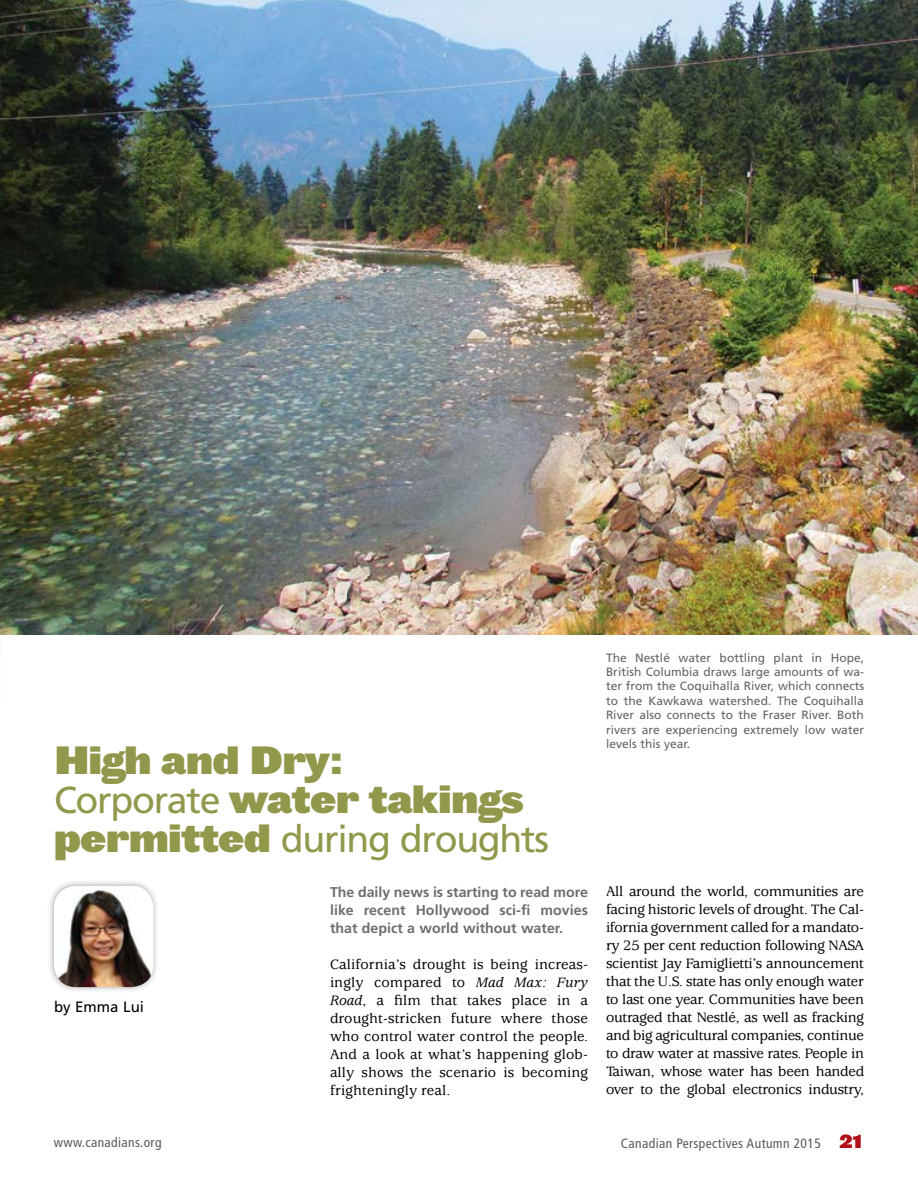
<style>
.page{position:relative;width:918px;height:1188px;background:#fff}
.page>*{position:absolute;margin:0;border:0;box-sizing:border-box;transform-origin:0 0}
.t1{font:37.5px/39px "Leviathan HTF Black";color:#92984b}
.t2{font:37.5px "Frutiger";letter-spacing:-.035em;color:#92984b}
.t3{font:500 15px/18px "Usherwood";letter-spacing:-.01em;color:#000;text-align:justify}
.t4{font:15px "Frutiger";color:#000}
.t5{font:700 14.1px/18px "Frutiger";color:#6d6e71;text-align:justify}
.t6{font:condensed 13.5px "Frutiger";letter-spacing:.03em;color:#58595b}
.t7{font:12px/14.4px "Frutiger";color:#636466;text-align:justify}
.s1{font-family:"Frutiger"}
.s2{font-family:"Leviathan HTF Black"}
.s3{font-style:italic}
.s4{font-family:"Leviathan HTF Black";font-stretch:normal;font-size:18px;color:#b11116}
</style>
<div class="page">
<svg style="left:0;top:0;width:1px;height:635px"></svg>
<img style="left:1px;top:0;width:917px;height:635px">
<div style="left:48px;top:880px;width:112px;height:114px;background:#000;opacity:.35"></div>
<img style="left:54px;top:886px;width:99px;height:101px">
<h1 class="t1" style="left:54px;top:741px;width:471px">High and Dry:<br><span class="s1">Corporate</span> water takings</h1>
<h1 class="t2" style="left:54px;top:817px;width:496px"><span class="s2">permitted</span> during droughts</h1>
<p class="t4" style="left:54px;top:998px;width:92px">by Emma Lui</p>
<p class="t5" style="left:330px;top:883px;width:260px">The daily news is starting to read more like recent Hollywood sci-fi movies that depict a world without water.</p>
<p class="t3" style="left:330px;top:955px;width:260px">California’s drought is being increas&shy;ingly compared to <span class="s3">Mad Max: Fury Road</span>, a film that takes place in a drought-stricken future where those who control water control the people.<br>And a look at what’s happening glob&shy;ally shows the scenario is becoming frighteningly real.</p>
<p class="t7" style="left:606px;top:650px;width:260px">The Nestlé water bottling plant in Hope, British Columbia draws large amounts of wa&shy;ter from the Coquihalla River, which connects to the Kawkawa watershed. The Coquihalla River also connects to the Fraser River. Both rivers are experiencing extremely low water levels this year.</p>
<p class="t3" style="left:606px;top:883px;width:260px">All around the world, communities are facing historic levels of drought. The Cal&shy;ifornia government called for a mandato&shy;ry 25 per cent reduction following NASA scientist Jay Famiglietti’s announcement that the U.S. state has only enough water to last one year. Communities have been outraged that Nestlé, as well as fracking and big agricultural companies, continue to draw water at massive rates. People in Taiwan, whose water has been handed over to the global electronics industry,</p>
<p class="t6" style="left:54px;top:1135px;width:109px">www.canadians.org</p>
<p class="t6" style="left:621px;top:1135px;width:243px">Canadian Perspectives Autumn 2015 <span class="s4">21</span></p>
</div>
